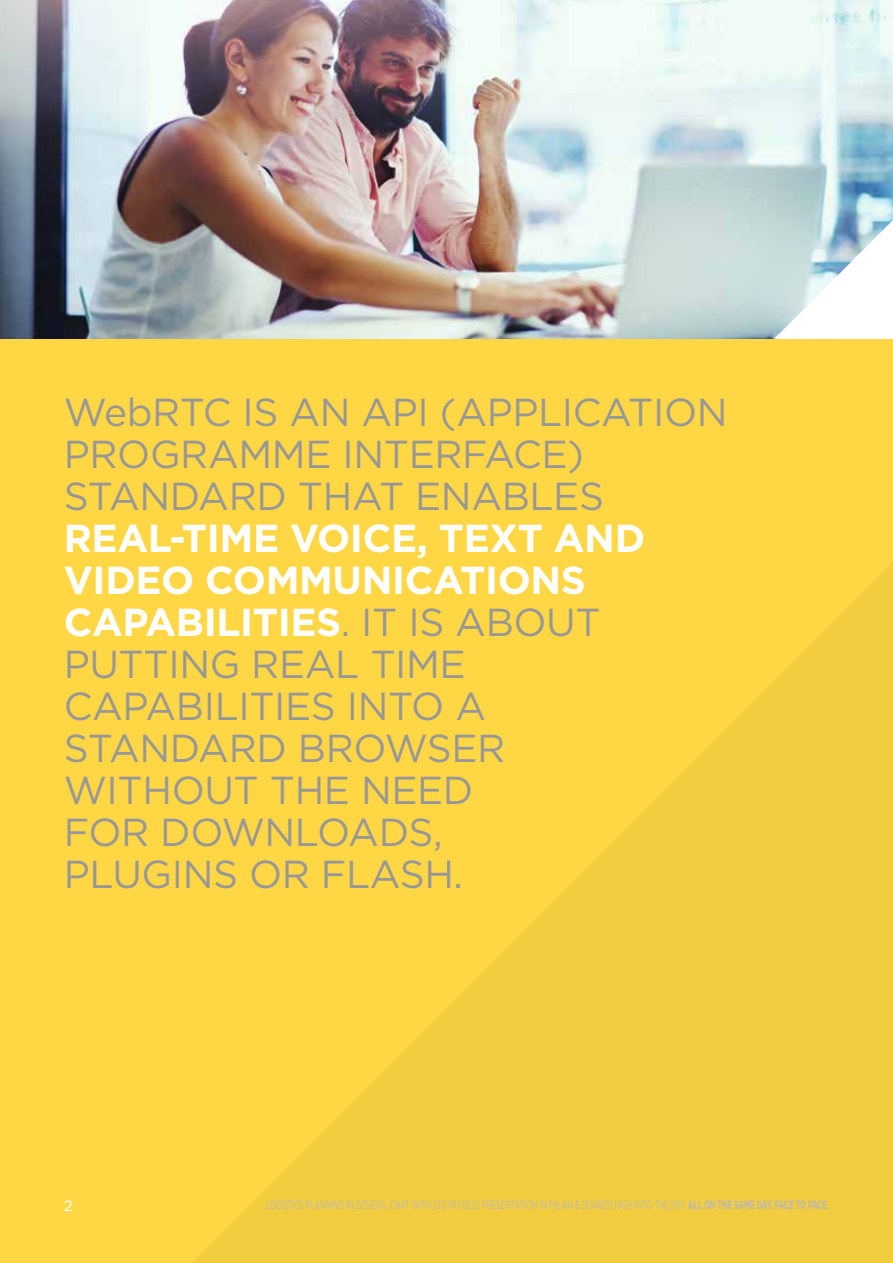
<style>
.page{position:relative;width:893px;height:1263px;background:#ffd744}
.page>*{position:absolute;margin:0;border:0;box-sizing:border-box;transform-origin:0 0}
.t1{font:39px/42px "Gotham";letter-spacing:-.01em;color:#989797}
.t2{font:15px "Gotham";color:#fff}
.t3{font:12px "Gotham";letter-spacing:-.02em;color:#b8b7b7;scale:.6 1}
.s1{font-weight:700;color:#fff}
.s2{font-weight:700}
</style>
<div class="page">
<svg style="left:192px;top:562px;width:701px;height:701px;fill:#f4cd40"></svg>
<img style="left:0;top:0;width:893px;height:339px">
<svg style="left:774px;top:204px;width:119px;height:135px"></svg>
<p class="t1" style="left:64px;top:390px;width:665px">WebRTC IS AN API (APPLICATION<br>PROGRAMME INTERFACE)<br>STANDARD THAT ENABLES</p>
<p class="t1" style="left:64px;top:516px;width:583px"><span class="s1">REAL-TIME VOICE, TEXT AND<br>VIDEO COMMUNICATIONS<br>CAPABILITIES</span>. IT IS ABOUT<br>PUTTING REAL TIME<br>CAPABILITIES INTO A<br>STANDARD BROWSER<br>WITHOUT THE NEED<br>FOR DOWNLOADS,<br>PLUGINS OR FLASH.</p>
<p class="t2" style="left:64px;top:1196px;width:10px">2</p>
<p class="t3" style="left:266px;top:1197px;width:941px">LOGISTICS PLANNING IN GENEVA, CHAT WITH CIO IN OSLO, PRESENTATION IN MILAN &amp; SOARED HIGH INTO THE SKY. <span class="s2">ALL ON THE SAME DAY. FACE TO FACE.</span></p>
</div>
